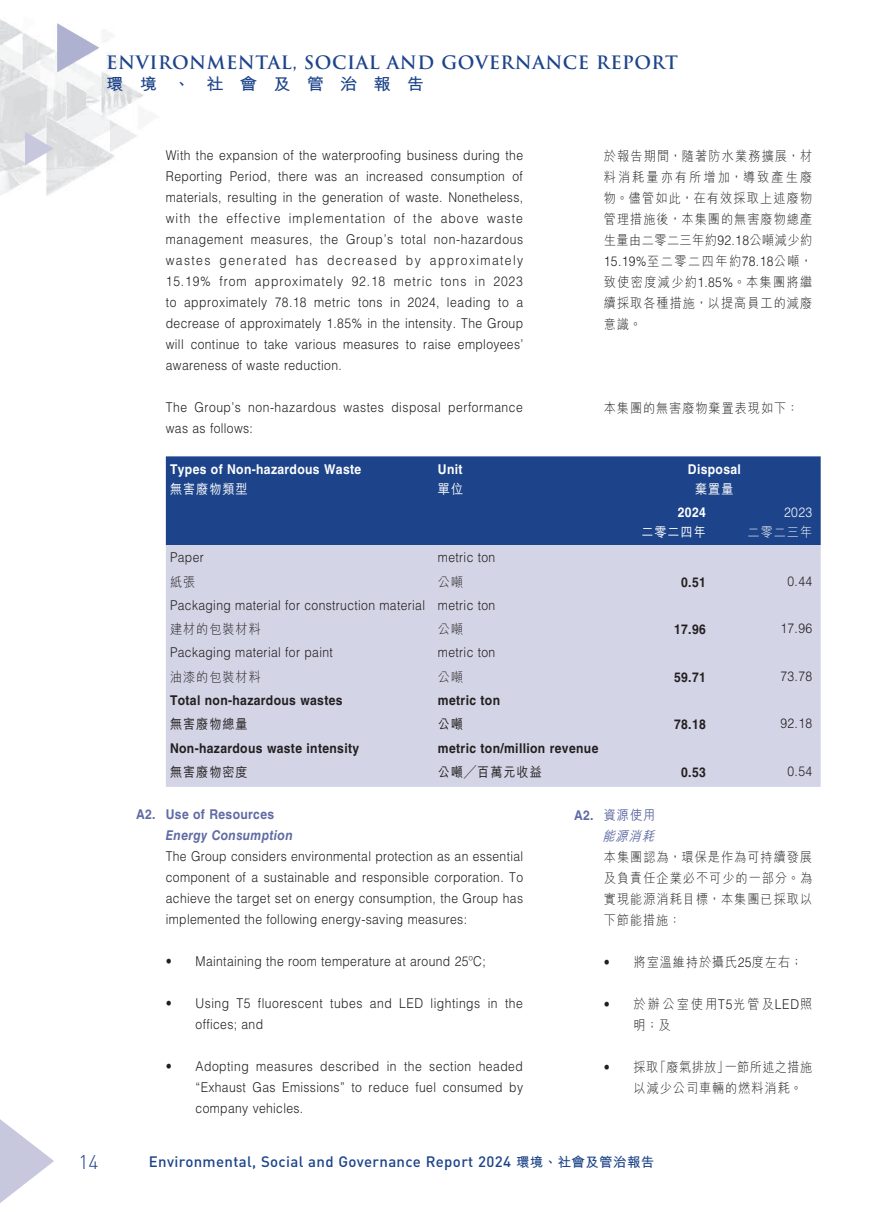
<style>
.page{position:relative;width:893px;height:1212px;background:#fff}
.page>*{position:absolute;margin:0;border:0;box-sizing:border-box;transform-origin:0 0}
.t1{font:300 19.5px "DIN Pro";color:#1d448a}
.t2{font:700 18px "Trajan Pro";letter-spacing:.03em;color:#1d448a}
.t3{font:700 16.5px "M Hei HK";letter-spacing:.93em;color:#1d448a;scale:1.05 1}
.t4{font:500 15px "DIN Pro";letter-spacing:.025em;color:#1d448a}
.t5{font:300 13.5px/21px "Helvetica LT Std";letter-spacing:.03em;color:#231f20;text-align:justify;scale:.9 1}
.t6{font:300 13.5px/21px "M Hei HK";letter-spacing:.085em;color:#231f20;text-align:justify;scale:.9 1}
.t7{font:700 13.5px "Helvetica LT Std";letter-spacing:.03em;color:#231f20;scale:.9 1}
.t8{font:700 13.5px "Helvetica LT Std";letter-spacing:.03em;color:#fff;scale:.9 1}
.t9{font:500 13.5px "M Hei HK";letter-spacing:.08em;color:#231f20;scale:.9 1}
.t10{font:300 13.5px/21px "M Hei HK";letter-spacing:.18em;color:#231f20;scale:.9 1}
.t11{font:700 13.5px "Helvetica LT Std";letter-spacing:.03em;color:#5f6ba3;scale:.9 1}
.t12{font:italic 700 13.5px "Helvetica LT Std";letter-spacing:.03em;color:#5f6ba3;scale:.9 1}
.t13{font:500 13.5px "M Hei HK";letter-spacing:.08em;color:#fff;scale:.9 1}
.t14{font:500 13.5px/21px "M Hei HK";color:#5f6ba3;text-align:right;scale:.9 1}
.t15{font:300 13.5px "M Hei HK";letter-spacing:.08em;color:#fff;scale:.9 1}
.t16{font:300 13.5px "Helvetica LT Std";color:#fff;scale:.9 1}
.s1{font-family:"Helvetica LT Std"}
.s2{font-family:"M Hei HK"}
.s3{font-family:"Helvetica LT Std";font-weight:700}
.s4{font-style:italic}
.s5{font-family:"M Hei HK";font-weight:700;font-size:13.5px}
</style>
<div class="page">
<img style="left:0;top:19px;width:152px;height:177px">
<svg style="left:57px;top:23px;width:42px;height:49px"></svg>
<svg style="left:25px;top:132px;width:29px;height:33px"></svg>
<svg style="left:0;top:1119px;width:54px;height:84px"></svg>
<div style="left:166px;top:456px;width:655px;height:89px;background:#1d448a"></div>
<div style="left:166px;top:545px;width:655px;height:242px;background:#d3d4e5"></div>
<h2 class="t2" style="left:106px;top:51px;width:573px">ENVIRONMENTAL, SOCIAL AND GOVERNANCE REPORT</h2>
<p class="t3" style="left:106px;top:72px;width:304px">環境、社會及管治報告</p>
<p class="t5" style="left:166px;top:145px;width:399px">With the expansion of the waterproofing business during the Reporting Period, there was an increased consumption of materials, resulting in the generation of waste. Nonetheless, with the effective implementation of the above waste management measures, the Group’s total non-hazardous wastes generated has decreased by approximately 15.19% from approximately 92.18 metric tons in 2023 to approximately 78.18 metric tons in 2024, leading to a decrease of approximately 1.85% in the intensity. The Group will continue to take various measures to raise employees’ awareness of waste reduction.</p>
<p class="t5" style="left:166px;top:397px;width:398px">The Group’s non-hazardous wastes disposal performance was as follows:</p>
<p class="t8" style="left:170px;top:461px;width:214px">Types of Non-hazardous Waste</p>
<p class="t13" style="left:170px;top:479px;width:88px">無害廢物類型</p>
<p class="t8" style="left:438px;top:461px;width:29px">Unit</p>
<p class="t13" style="left:438px;top:479px;width:30px">單位</p>
<p class="t6" style="left:604px;top:145px;width:233px">於報告期間，隨著防水業務擴展，材料消耗量亦有所增加，導致產生廢物。儘管如此，在有效採取上述廢物管理措施後，本集團的無害廢物總產生量由二零二三年約<span class="s1">92.18</span>公噸減少約</p>
<p class="t5" style="left:604px;top:250px;width:233px">15.19%<span class="s2">至二零二四年約</span>78.18<span class="s2">公噸，</span></p>
<p class="t6" style="left:604px;top:271px;width:233px">致使密度減少約<span class="s1">1.85%</span>。本集團將繼續採取各種措施，以提高員工的減廢意識。</p>
<p class="t6" style="left:604px;top:397px;width:218px">本集團的無害廢物棄置表現如下：</p>
<p class="t8" style="left:688px;top:461px;width:60px">Disposal</p>
<p class="t13" style="left:695px;top:479px;width:44px">棄置量</p>
<p class="t8" style="left:678px;top:504px;width:33px">2024</p>
<p class="t13" style="left:641px;top:522px;width:73px">二零二四年</p>
<p class="t16" style="left:784px;top:504px;width:33px">2023</p>
<p class="t15" style="left:748px;top:522px;width:73px">二零二三年</p>
<p class="t5" style="left:170px;top:547px;width:39px">Paper</p>
<p class="t5" style="left:438px;top:547px;width:65px">metric ton</p>
<p class="t6" style="left:170px;top:570px;width:30px">紙張</p>
<p class="t6" style="left:438px;top:570px;width:30px">公噸</p>
<p class="t7" style="left:681px;top:573px;width:29px">0.51</p>
<p class="t5" style="left:787px;top:570px;width:29px">0.44</p>
<p class="t5" style="left:170px;top:594px;width:363px">Packaging material for construction material metric ton</p>
<p class="t6" style="left:170px;top:618px;width:102px">建材的包裝材料</p>
<p class="t6" style="left:438px;top:618px;width:30px">公噸</p>
<p class="t7" style="left:674px;top:621px;width:37px">17.96</p>
<p class="t5" style="left:780px;top:618px;width:37px">17.96</p>
<p class="t5" style="left:170px;top:642px;width:182px">Packaging material for paint</p>
<p class="t5" style="left:438px;top:642px;width:65px">metric ton</p>
<p class="t6" style="left:170px;top:665px;width:102px">油漆的包裝材料</p>
<p class="t6" style="left:438px;top:665px;width:30px">公噸</p>
<p class="t7" style="left:674px;top:668px;width:37px">59.71</p>
<p class="t5" style="left:780px;top:665px;width:37px">73.78</p>
<p class="t7" style="left:170px;top:692px;width:193px">Total non-hazardous wastes</p>
<p class="t7" style="left:438px;top:692px;width:71px">metric ton</p>
<p class="t9" style="left:170px;top:714px;width:88px">無害廢物總量</p>
<p class="t9" style="left:438px;top:714px;width:30px">公噸</p>
<p class="t7" style="left:674px;top:716px;width:37px">78.18</p>
<p class="t5" style="left:780px;top:713px;width:37px">92.18</p>
<p class="t7" style="left:170px;top:740px;width:212px">Non-hazardous waste intensity</p>
<p class="t7" style="left:438px;top:740px;width:180px">metric ton/million revenue</p>
<p class="t9" style="left:170px;top:762px;width:88px">無害廢物密度</p>
<p class="t9" style="left:438px;top:762px;width:117px">公噸╱百萬元收益</p>
<p class="t7" style="left:681px;top:763px;width:29px">0.53</p>
<p class="t5" style="left:787px;top:760px;width:29px">0.54</p>
<p class="t11" style="left:136px;top:806px;width:155px">A2. Use of Resources</p>
<p class="t12" style="left:166px;top:827px;width:143px">Energy Consumption</p>
<p class="t5" style="left:166px;top:845px;width:398px">The Group considers environmental protection as an essential component of a sustainable and responsible corporation. To achieve the target set on energy consumption, the Group has implemented the following energy-saving measures:</p>
<p class="t5" style="left:166px;top:950px;width:357px">• Maintaining the room temperature at around 25ºC;</p>
<p class="t5" style="left:196px;top:992px;width:365px;text-indent:-30px">• Using T5 fluorescent tubes and LED lightings in the offices; and</p>
<p class="t5" style="left:196px;top:1055px;width:365px;text-indent:-30px">• Adopting measures described in the section headed “Exhaust Gas Emissions” to reduce fuel consumed by company vehicles.</p>
<p class="t14" style="left:574px;top:804px;width:95px"><span class="s3">A2.</span> 資源使用<span class="s4">能源消耗</span></p>
<p class="t6" style="left:604px;top:846px;width:233px">本集團認為，環保是作為可持續發展及負責任企業必不可少的一部分。為實現能源消耗目標，本集團已採取以下節能措施：</p>
<p class="t6" style="left:604px;top:951px;width:223px"><span class="s1">•</span> 將室溫維持於攝氏<span class="s1">25</span>度左右；</p>
<p class="t10" style="left:634px;top:993px;width:200px;text-indent:-30px"><span class="s1">•</span> 於辦公室使用<span class="s1">T5</span>光管及<span class="s1">LED</span>照明；及</p>
<p class="t6" style="left:634px;top:1056px;width:200px;text-indent:-30px"><span class="s1">•</span> 採取「廢氣排放」一節所述之措施以減少公司車輛的燃料消耗。</p>
<h1 class="t1" style="left:78px;top:1149px;width:22px">14</h1>
<p class="t4" style="left:149px;top:1152px;width:507px">Environmental, Social and Governance Report 2024 <span class="s5">環境、社會及管治報告</span></p>
</div>
